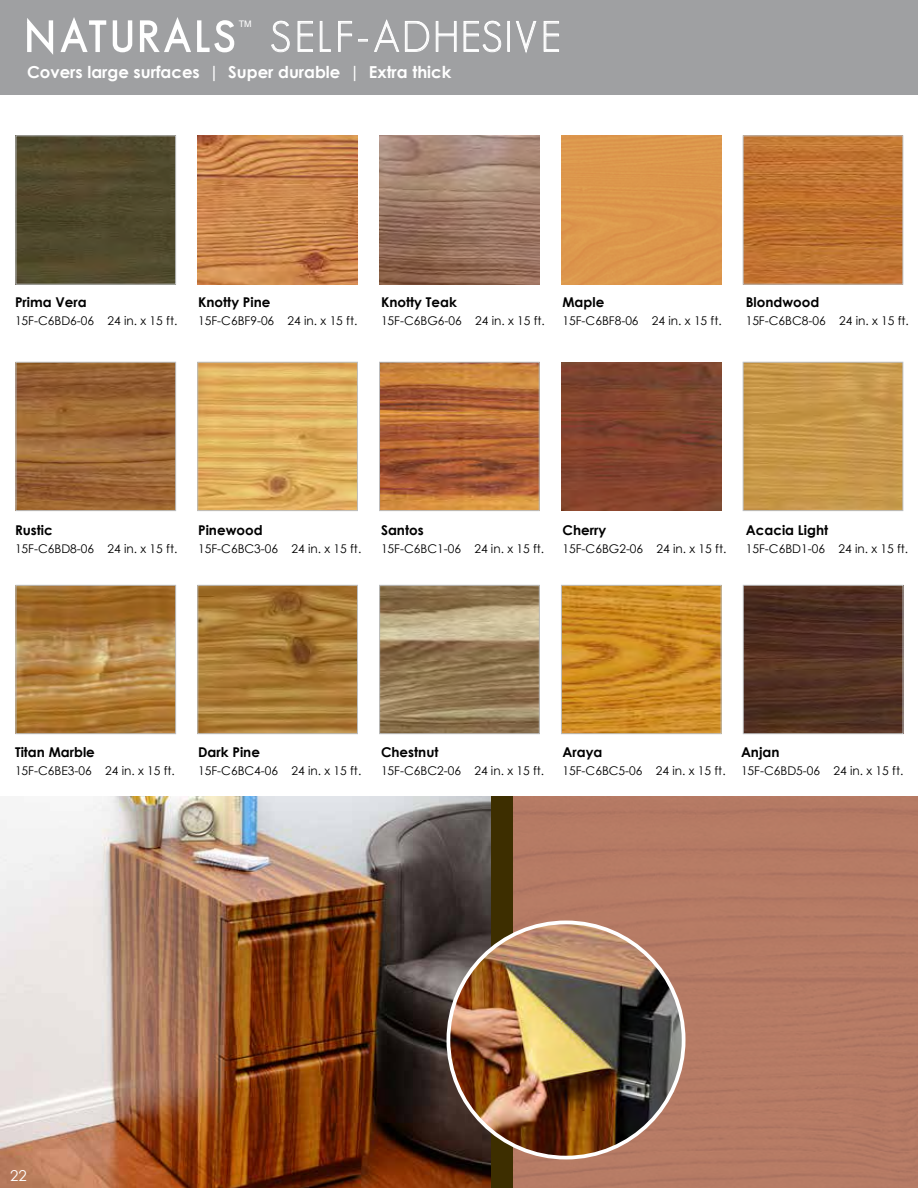
<style>
.page{position:relative;width:918px;height:1188px;background:#fff}
.page>*{position:absolute;margin:0;border:0;box-sizing:border-box;transform-origin:0 0}
.t1{font:300 42px "Geosans";letter-spacing:.055em;color:#fff}
.t2{font:700 16.5px "Century Gothic";color:#fff}
.t3{font:15px "Century Gothic";color:#fff}
.t4{font:700 13.5px "Century Gothic";color:#000}
.t5{font:12px "Century Gothic";color:#000}
.t6{font:9px "Helvetica";color:#fff}
</style>
<div class="page">
<div style="left:0;top:0;width:918px;height:94px;background:#9fa0a2"></div>
<svg style="left:27px;top:17px;width:208px;height:38px"></svg>
<svg style="left:271px;top:21px;width:19px;height:32px"></svg>
<svg style="left:297px;top:21px;width:16px;height:31px"></svg>
<svg style="left:320px;top:21px;width:11px;height:31px"></svg>
<svg style="left:338px;top:21px;width:14px;height:31px"></svg>
<svg style="left:359px;top:39px;width:8px;height:2px"></svg>
<svg style="left:374px;top:20px;width:25px;height:32px"></svg>
<svg style="left:405px;top:21px;width:52px;height:31px"></svg>
<svg style="left:463px;top:21px;width:38px;height:32px"></svg>
<svg style="left:516px;top:21px;width:21px;height:32px"></svg>
<svg style="left:543px;top:21px;width:16px;height:31px"></svg>
<img style="left:18px;top:587px;width:156px;height:145px">
<div style="left:16px;top:585px;width:160px;height:149px;border:1px solid #bcbec0"></div>
<div style="left:561px;top:136px;width:160px;height:148px;background:#dc974c"></div>
<img style="left:380px;top:136px;width:159px;height:148px">
<img style="left:561px;top:362px;width:160px;height:149px">
<img style="left:198px;top:136px;width:159px;height:148px">
<img style="left:199px;top:364px;width:157px;height:145px">
<div style="left:197px;top:362px;width:161px;height:149px;border:1px solid #bcbec0"></div>
<img style="left:381px;top:364px;width:157px;height:145px">
<div style="left:379px;top:362px;width:161px;height:149px;border:1px solid #bcbec0"></div>
<img style="left:381px;top:587px;width:157px;height:145px">
<div style="left:379px;top:585px;width:161px;height:149px;border:1px solid #bcbec0"></div>
<img style="left:199px;top:587px;width:157px;height:145px">
<div style="left:197px;top:585px;width:161px;height:149px;border:1px solid #bcbec0"></div>
<img style="left:563px;top:587px;width:157px;height:145px">
<div style="left:561px;top:585px;width:161px;height:149px;border:1px solid #bcbec0"></div>
<img style="left:745px;top:137px;width:156px;height:146px">
<div style="left:743px;top:135px;width:160px;height:150px;border:1px solid #bcbec0"></div>
<img style="left:18px;top:137px;width:156px;height:146px">
<div style="left:16px;top:135px;width:160px;height:150px;border:1px solid #bcbec0"></div>
<img style="left:18px;top:364px;width:156px;height:145px">
<div style="left:16px;top:362px;width:160px;height:149px;border:1px solid #bcbec0"></div>
<img style="left:745px;top:364px;width:156px;height:145px">
<div style="left:743px;top:362px;width:160px;height:149px;border:1px solid #bcbec0"></div>
<img style="left:745px;top:587px;width:156px;height:145px">
<div style="left:743px;top:585px;width:160px;height:149px;border:1px solid #bcbec0"></div>
<img style="left:0;top:796px;width:491px;height:392px">
<div style="left:491px;top:796px;width:22px;height:392px;background:#3d2e00"></div>
<div style="left:513px;top:796px;width:405px;height:392px;background:#b67a64"></div>
<img style="left:448px;top:922px;width:236px;height:236px;border-radius:118px">
<p class="t6" style="left:239px;top:17px;width:14px">TM</p>
<h1 class="t1" style="left:270px;top:13px;width:293px">SELF-ADHESIVE</h1>
<h2 class="t2" style="left:27px;top:62px;width:426px">Covers large surfaces | Super durable | Extra thick</h2>
<p class="t4" style="left:15px;top:294px;width:73px">Prima Vera</p>
<p class="t5" style="left:15px;top:314px;width:164px">15F-C6BD6-06 24 in. x 15 ft.</p>
<p class="t4" style="left:198px;top:294px;width:74px">Knotty Pine</p>
<p class="t5" style="left:198px;top:313px;width:161px">15F-C6BF9-06 24 in. x 15 ft.</p>
<p class="t4" style="left:381px;top:294px;width:77px">Knotty Teak</p>
<p class="t5" style="left:381px;top:314px;width:165px">15F-C6BG6-06 24 in. x 15 ft.</p>
<p class="t4" style="left:562px;top:294px;width:43px">Maple</p>
<p class="t5" style="left:562px;top:314px;width:161px">15F-C6BF8-06 24 in. x 15 ft.</p>
<p class="t4" style="left:746px;top:294px;width:75px">Blondwood</p>
<p class="t5" style="left:746px;top:314px;width:165px">15F-C6BC8-06 24 in. x 15 ft.</p>
<p class="t4" style="left:15px;top:521px;width:39px">Rustic</p>
<p class="t5" style="left:15px;top:541px;width:164px">15F-C6BD8-06 24 in. x 15 ft.</p>
<p class="t4" style="left:198px;top:521px;width:66px">Pinewood</p>
<p class="t5" style="left:198px;top:541px;width:165px">15F-C6BC3-06 24 in. x 15 ft.</p>
<p class="t4" style="left:381px;top:521px;width:44px">Santos</p>
<p class="t5" style="left:381px;top:541px;width:165px">15F-C6BC1-06 24 in. x 15 ft.</p>
<p class="t4" style="left:562px;top:521px;width:45px">Cherry</p>
<p class="t5" style="left:562px;top:541px;width:165px">15F-C6BG2-06 24 in. x 15 ft.</p>
<p class="t4" style="left:746px;top:521px;width:84px">Acacia Light</p>
<p class="t5" style="left:746px;top:541px;width:164px">15F-C6BD1-06 24 in. x 15 ft.</p>
<p class="t4" style="left:15px;top:743px;width:81px">Titan Marble</p>
<p class="t5" style="left:15px;top:763px;width:161px">15F-C6BE3-06 24 in. x 15 ft.</p>
<p class="t4" style="left:198px;top:743px;width:63px">Dark Pine</p>
<p class="t5" style="left:198px;top:763px;width:165px">15F-C6BC4-06 24 in. x 15 ft.</p>
<p class="t4" style="left:381px;top:743px;width:59px">Chestnut</p>
<p class="t5" style="left:381px;top:763px;width:165px">15F-C6BC2-06 24 in. x 15 ft.</p>
<p class="t4" style="left:562px;top:743px;width:41px">Araya</p>
<p class="t5" style="left:562px;top:763px;width:165px">15F-C6BC5-06 24 in. x 15 ft.</p>
<p class="t4" style="left:741px;top:743px;width:40px">Anjan</p>
<p class="t5" style="left:741px;top:763px;width:164px">15F-C6BD5-06 24 in. x 15 ft.</p>
<p class="t3" style="left:10px;top:1167px;width:18px">22</p>
</div>
